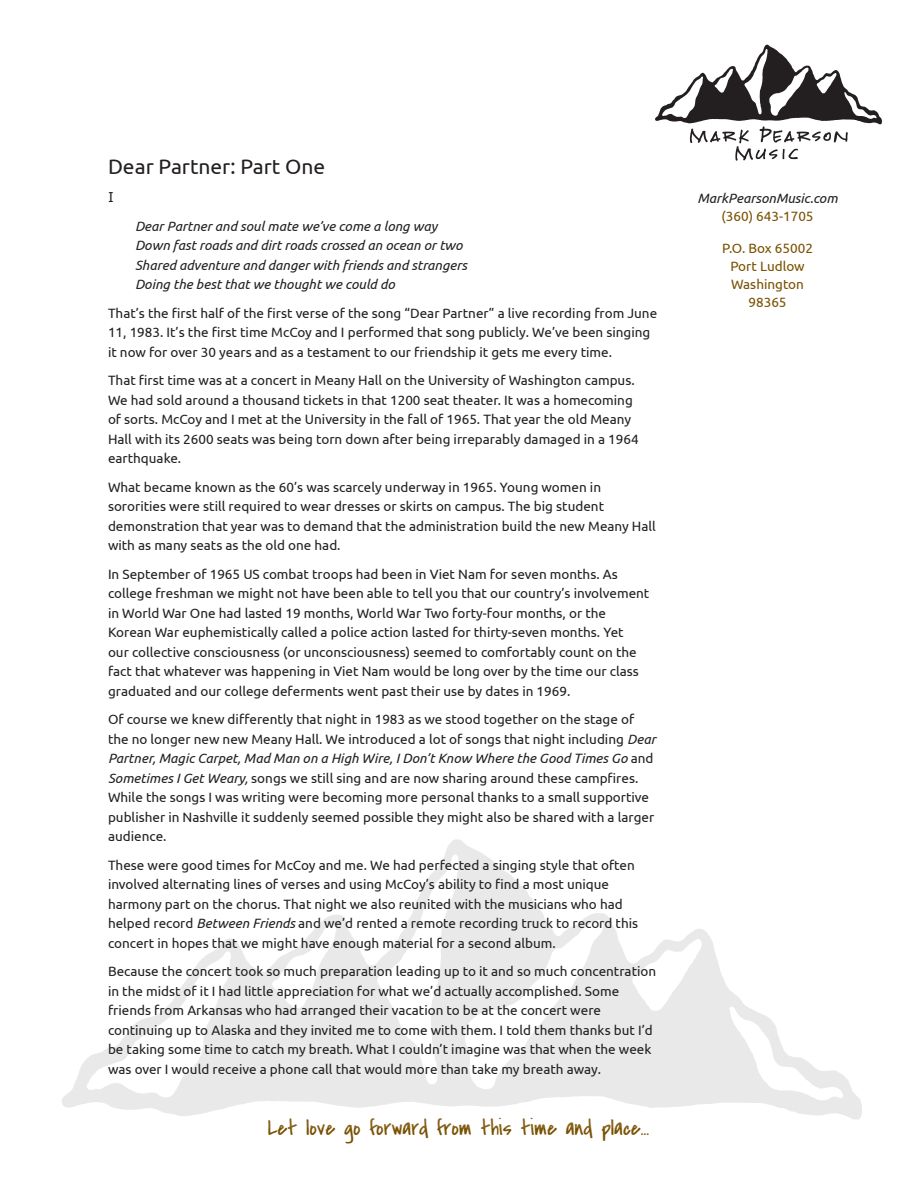
<style>
.page{position:relative;width:918px;height:1188px;background:#fff}
.page>*{position:absolute;margin:0;border:0;box-sizing:border-box;transform-origin:0 0}
.t1{font:22.5px "Covered By Your Grace";color:#795100}
.Body_Copy{font:21px "Ubuntu";color:#231f20}
.Body_Copy-2{font:13.5px/19.5px "Ubuntu";color:#231f20}
.Body_Copy-3{font:italic 13.5px/19.5px "Ubuntu";color:#231f20}
.t2{font:13.5px/18px "Ubuntu";color:#795100;text-align:center}
.Body_Copy-4{font:13.5px "Verdana";color:#231f20}
.s1{font-style:italic}
</style>
<div class="page">
<img style="left:655px;top:44px;width:227px;height:117px">
<p class="Body_Copy" style="left:108px;top:154px;width:219px">Dear Partner: Part One</p>
<p class="Body_Copy-4" style="left:108px;top:189px;width:7px">I</p>
<p class="Body_Copy-3" style="left:135px;top:216px;width:334px">Dear Partner and soul mate we’ve come a long way Down fast roads and dirt roads crossed an ocean or two Shared adventure and danger with friends and strangers Doing the best that we thought we could do</p>
<p class="Body_Copy-2" style="left:108px;top:303px;width:551px">That’s the first half of the first verse of the song “Dear Partner” a live recording from June<br>11, 1983. It’s the first time McCoy and I performed that song publicly. We’ve been singing it now for over 30 years and as a testament to our friendship it gets me every time.</p>
<p class="Body_Copy-2" style="left:108px;top:371px;width:532px">That first time was at a concert in Meany Hall on the University of Washington campus.<br>We had sold around a thousand tickets in that 1200 seat theater. It was a homecoming of sorts. McCoy and I met at the University in the fall of 1965. That year the old Meany Hall with its 2600 seats was being torn down after being irreparably damaged in a 1964 earthquake.</p>
<p class="Body_Copy-2" style="left:108px;top:477px;width:549px">What became known as the 60’s was scarcely underway in 1965. Young women in sororities were still required to wear dresses or skirts on campus. The big student demonstration that year was to demand that the administration build the new Meany Hall with as many seats as the old one had.</p>
<p class="Body_Copy-2" style="left:108px;top:564px;width:543px">In September of 1965 US combat troops had been in Viet Nam for seven months. As college freshman we might not have been able to tell you that our country’s involvement in World War One had lasted 19 months, World War Two forty-four months, or the Korean War euphemistically called a police action lasted for thirty-seven months. Yet<br>our collective consciousness (or unconsciousness) seemed to comfortably count on the fact that whatever was happening in Viet Nam would be long over by the time our class graduated and our college deferments went past their use by dates in 1969.</p>
<p class="Body_Copy-2" style="left:108px;top:710px;width:549px">Of course we knew differently that night in 1983 as we stood together on the stage of the no longer new new Meany Hall. We introduced a lot of songs that night including <span class="s1">Dear Partner, Magic Carpet, Mad Man on a High Wire, I Don’t Know Where the Good Times Go</span> and <span class="s1">Sometimes I Get Weary,</span> songs we still sing and are now sharing around these campfires.<br>While the songs I was writing were becoming more personal thanks to a small supportive publisher in Nashville it suddenly seemed possible they might also be shared with a larger audience.</p>
<p class="Body_Copy-2" style="left:108px;top:855px;width:532px">These were good times for McCoy and me. We had perfected a singing style that often involved alternating lines of verses and using McCoy’s ability to find a most unique harmony part on the chorus. That night we also reunited with the musicians who had helped record <span class="s1">Between Friends</span> and we’d rented a remote recording truck to record this concert in hopes that we might have enough material for a second album.</p>
<p class="Body_Copy-2" style="left:108px;top:962px;width:550px">Because the concert took so much preparation leading up to it and so much concentration in the midst of it I had little appreciation for what we’d actually accomplished. Some friends from Arkansas who had arranged their vacation to be at the concert were continuing up to Alaska and they invited me to come with them. I told them thanks but I’d be taking some time to catch my breath. What I couldn’t imagine was that when the week was over I would receive a phone call that would more than take my breath away.</p>
<p class="t1" style="left:268px;top:1112px;width:383px">Let love go forward from this time and place…</p>
<p class="Body_Copy-3" style="left:697px;top:188px;width:142px">MarkPearsonMusic.com</p>
<p class="t2" style="left:722px;top:207px;width:94px">(360) 643-1705</p>
<p class="t2" style="left:722px;top:239px;width:92px">P.O. Box 65002</p>
<p class="t2" style="left:730px;top:257px;width:76px">Port Ludlow</p>
<p class="t2" style="left:731px;top:275px;width:74px">Washington<br>98365</p>
</div>
